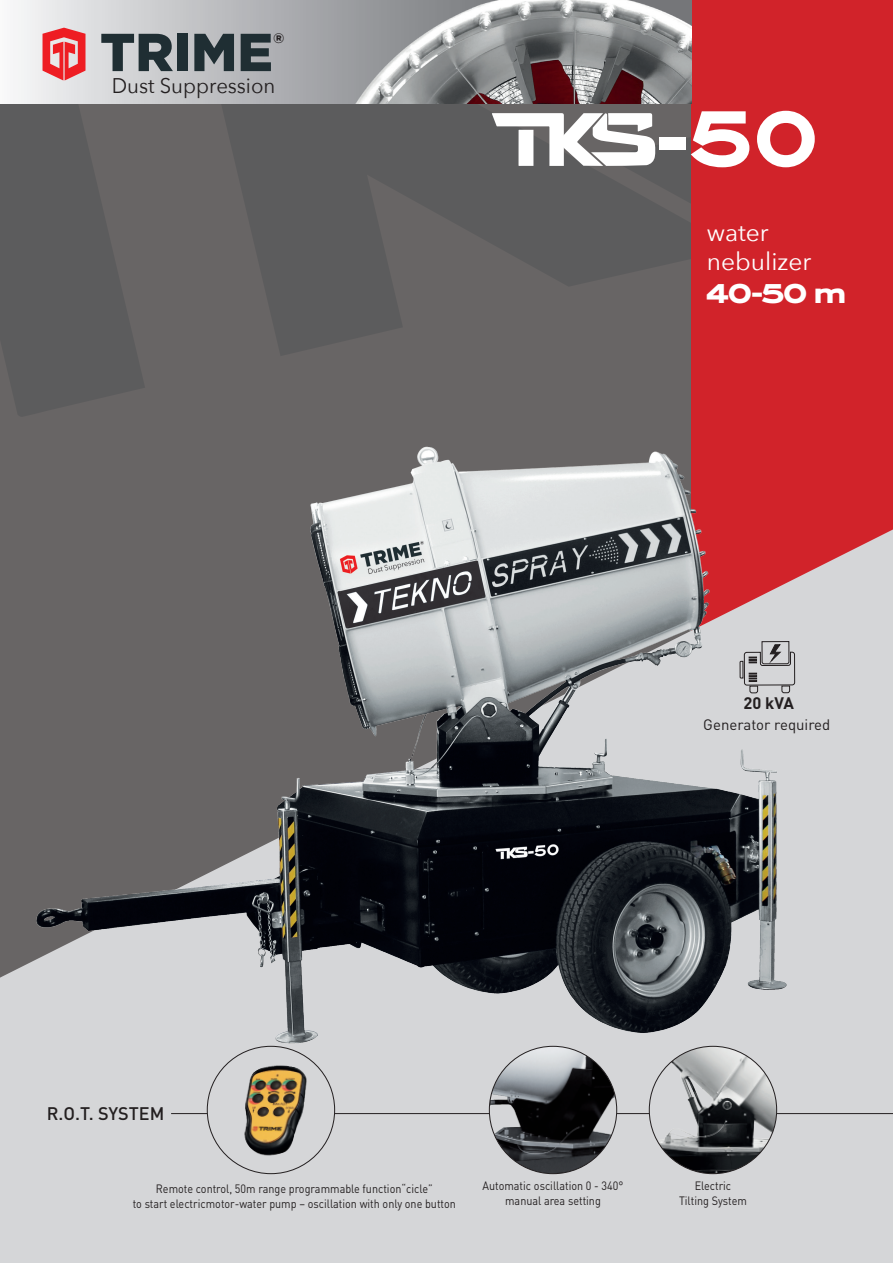
<style>
.page{position:relative;width:893px;height:1263px;background:#686565}
.page>*{position:absolute;margin:0;border:0;box-sizing:border-box;transform-origin:0 0}
.t1{font:900 53.25px "Gotham";color:#1f2e33}
.t2{font:800 27px "Ronsard Crystal";color:#fff}
.t3{font:24.6px/29.5px "Avenir Next";color:#fff}
.t4{font:21.15px "Avenir Next";color:#231f20;scale:.96 1}
.t5{font:500 18px "DIN";color:#231f20}
.t6{font:700 17.7px "Univers LT Std";color:#231f20}
.t7{font:700 16.5px "DIN";color:#231f20}
.t8{font:15px "DIN";color:#231f20}
.t9{font:900 13.65px "Gotham";color:#231f20}
.t10{font:12px/14.4px "DIN";color:#231f20;text-align:center;scale:.9 1}
</style>
<div class="page">
<svg style="left:222px;top:104px;width:180px;height:252px;fill:#5c5c5d"></svg>
<svg style="left:303px;top:104px;width:389px;height:183px;fill:#5c5c5d"></svg>
<svg style="left:0;top:104px;width:144px;height:312px;fill:#5c5c5d"></svg>
<div style="left:692px;top:0;width:201px;height:646px;background:#d1232a"></div>
<div style="left:0;top:529px;width:893px;height:734px;background:#d5d6d8"></div>
<img style="left:13px;top:418px;width:796px;height:670px">
<svg style="left:739px;top:636px;width:56px;height:60px;background:#b6b6b8"></svg>
<svg style="left:492px;top:0;width:323px;height:243px"></svg>
<div style="left:0;top:0;width:691px;height:104px;background:#f1f2f3"></div>
<img style="left:71px;top:0;width:620px;height:104px">
<svg style="left:43px;top:28px;width:42px;height:53px"></svg>
<hr style="left:171px;top:1113px;width:722px;height:1px;background:#231f20">
<img style="left:649px;top:1046px;width:128px;height:128px;border-radius:64px">
<div style="left:207px;top:1046px;width:128px;height:128px;background:#d5d6d8;border-radius:50%"></div>
<img style="left:244px;top:1065px;width:63px;height:91px">
<img style="left:489px;top:1046px;width:128px;height:128px;border-radius:64px">
<h1 class="t1" style="left:100px;top:21px;width:174px">TRIME</h1>
<p class="t9" style="left:273px;top:30px;width:13px">®</p>
<h3 class="t4" style="left:112px;top:68px;width:172px">Dust Suppression</h3>
<h3 class="t3" style="left:707px;top:216px;width:106px">water nebulizer</h3>
<h2 class="t2" style="left:707px;top:277px;width:140px">40-50 m</h2>
<h3 class="t7" style="left:743px;top:692px;width:52px">20 kVA</h3>
<h3 class="t6" style="left:742px;top:694px;width:60px;rotate:-1deg">90 kVA</h3>
<p class="t8" style="left:703px;top:715px;width:129px">Generator required</p>
<h3 class="t5" style="left:47px;top:1102px;width:119px">R.O.T. SYSTEM</h3>
<p class="t10" style="left:133px;top:1181px;width:360px">Remote control, 50m range programmable function“cicle”<br>to start electricmotor-water pump – oscillation with only one button</p>
<p class="t10" style="left:483px;top:1178px;width:158px">Automatic oscillation 0 - 340° manual area setting</p>
<p class="t10" style="left:679px;top:1178px;width:77px">Electric<br>Tilting System</p>
</div>
